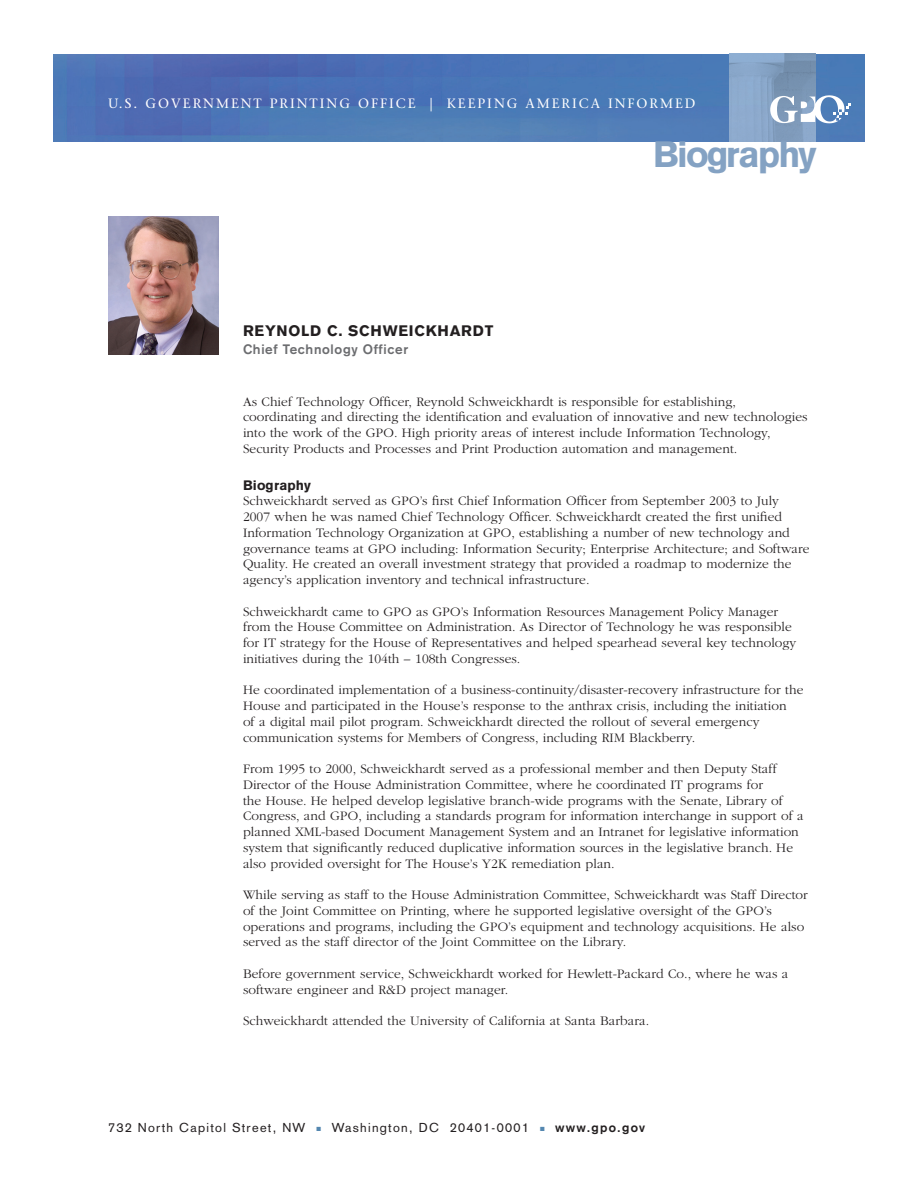
<style>
.page{position:relative;width:918px;height:1188px;background:#fff}
.page>*{position:absolute;margin:0;border:0;box-sizing:border-box;transform-origin:0 0}
.t1{font:900 36px "Akzidenz Grotesk";letter-spacing:-.05em;color:#84a2c3}
.name{font:900 15px "Akzidenz Grotesk";letter-spacing:.05em;color:#231f20}
.text{font:300 13.5px/15.8px "ITC Garamond Std";letter-spacing:.005em;color:#231f20}
.t2{font:13.5px "Stone Serif";letter-spacing:.15em;color:#fff}
.t3{font:700 13.5px "Akzidenz Grotesk";letter-spacing:.05em;color:#6c6d70}
.subhead{font:900 13.5px "Akzidenz Grotesk";letter-spacing:.01em;color:#231f20}
.t4{font:12.75px "Akzidenz Grotesk";letter-spacing:.1em;color:#231f20}
.s1{color:#5487b0}
.s2{font-weight:700}
</style>
<div class="page">
<img style="left:54px;top:54px;width:810px;height:87px">
<img style="left:729px;top:54px;width:86px;height:87px">
<svg style="left:770px;top:95px;width:81px;height:28px"></svg>
<img style="left:108px;top:216px;width:110px;height:138px">
<p class="t2" style="left:108px;top:96px;width:589px">U.S. GOVERNMENT PRINTING OFFICE | KEEPING AMERICA INFORMED</p>
<p class="name" style="left:243px;top:321px;width:252px">REYNOLD C. SCHWEICKHARDT</p>
<p class="t3" style="left:243px;top:341px;width:167px">Chief Technology Officer</p>
<p class="t1" style="left:653px;top:132px;width:165px">BIOGRAPHY</p>
<p class="text" style="left:243px;top:394px;width:566px">As Chief Technology Officer, Reynold Schweickhardt is responsible for establishing, coordinating and directing the identification and evaluation of innovative and new technologies into the work of the GPO. High priority areas of interest include Information Technology, Security Products and Processes and Print Production automation and management.</p>
<p class="subhead" style="left:243px;top:477px;width:70px">BIOGRAPHY</p>
<p class="text" style="left:243px;top:493px;width:568px">Schweickhardt served as GPO’s first Chief Information Officer from September 2003 to July 2007 when he was named Chief Technology Officer. Schweickhardt created the first unified Information Technology Organization at GPO, establishing a number of new technology and governance teams at GPO including: Information Security; Enterprise Architecture; and Software Quality. He created an overall investment strategy that provided a roadmap to modernize the agency’s application inventory and technical infrastructure.</p>
<p class="text" style="left:243px;top:604px;width:555px">Schweickhardt came to GPO as GPO’s Information Resources Management Policy Manager from the House Committee on Administration. As Director of Technology he was responsible for IT strategy for the House of Representatives and helped spearhead several key technology initiatives during the 104th – 108th Congresses.</p>
<p class="text" style="left:243px;top:682px;width:562px">He coordinated implementation of a business-continuity/disaster-recovery infrastructure for the House and participated in the House’s response to the anthrax crisis, including the initiation<br>of a digital mail pilot program. Schweickhardt directed the rollout of several emergency communication systems for Members of Congress, including RIM Blackberry.</p>
<p class="text" style="left:243px;top:761px;width:562px">From 1995 to 2000, Schweickhardt served as a professional member and then Deputy Staff Director of the House Administration Committee, where he coordinated IT programs for<br>the House. He helped develop legislative branch-wide programs with the Senate, Library of Congress, and GPO, including a standards program for information interchange in support of a planned XML-based Document Management System and an Intranet for legislative information system that significantly reduced duplicative information sources in the legislative branch. He also provided oversight for The House’s Y2K remediation plan.</p>
<p class="text" style="left:243px;top:887px;width:566px">While serving as staff to the House Administration Committee, Schweickhardt was Staff Director of the Joint Committee on Printing, where he supported legislative oversight of the GPO’s operations and programs, including the GPO’s equipment and technology acquisitions. He also served as the staff director of the Joint Committee on the Library.</p>
<p class="text" style="left:243px;top:966px;width:547px">Before government service, Schweickhardt worked for Hewlett-Packard Co., where he was a software engineer and R&amp;D project manager.</p>
<p class="text" style="left:243px;top:1013px;width:408px">Schweickhardt attended the University of California at Santa Barbara.</p>
<p class="t4" style="left:108px;top:1120px;width:539px">732 North Capitol Street, NW <span class="s1">■</span> Washington, DC 20401-0001 <span class="s1">■</span> <span class="s2">www.gpo.gov</span></p>
</div>
